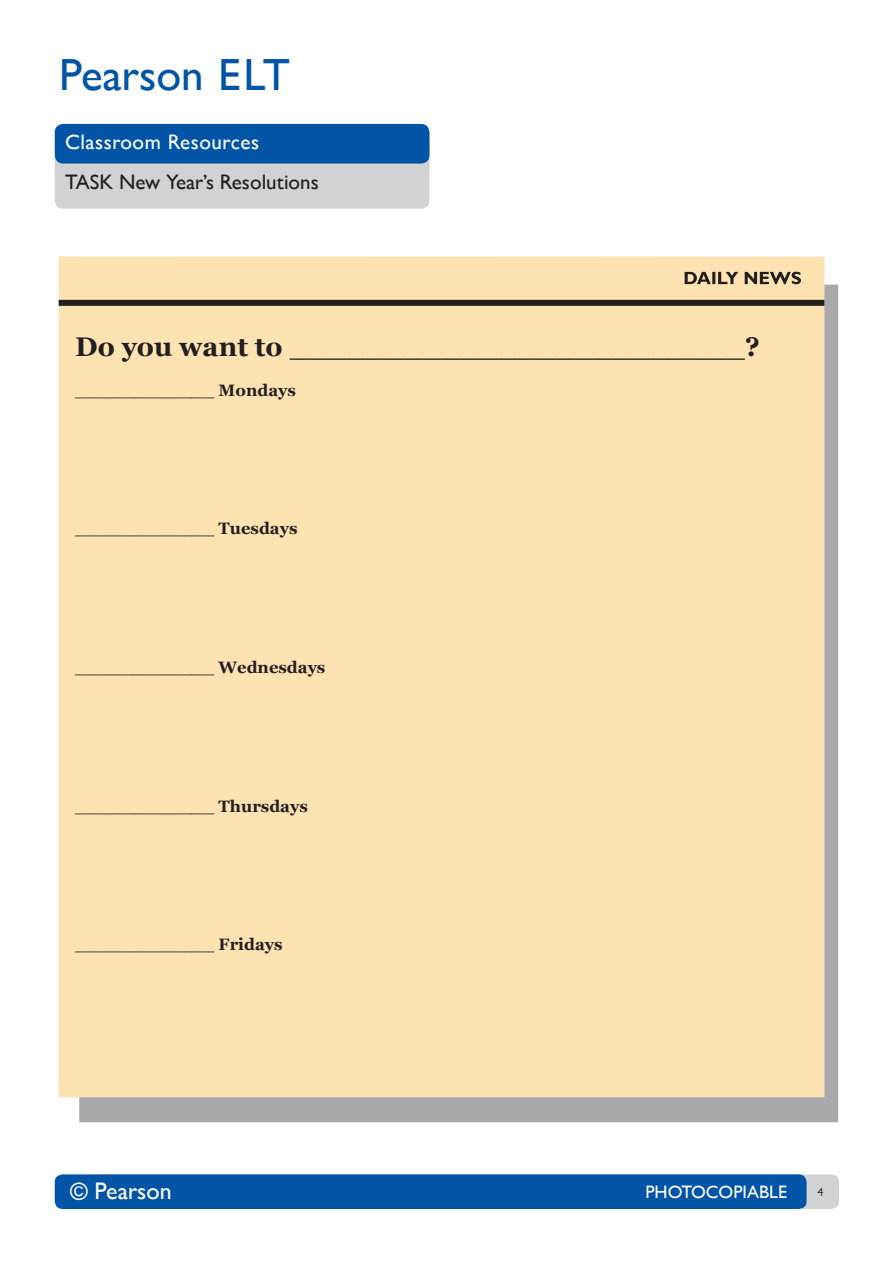
<style>
.page{position:relative;width:893px;height:1263px;background:#fff}
.page>*{position:absolute;margin:0;border:0;box-sizing:border-box;transform-origin:0 0}
.t1{font:700 45px "Gill Sans MT Pro";color:#0154a6}
.Article_Headline{font:700 27px "Georgia";color:#231f20}
.t2{font:700 24px "Gill Sans MT Pro";color:#fff}
.t3{font:700 21px "Gill Sans MT Pro";color:#231f20}
.t4{font:700 21px "Gill Sans MT Pro";letter-spacing:.025em;color:#fff}
.t5{font:700 18px "Gill Sans MT Pro";color:#fff}
.Article_sub-headings{font:700 16.5px "Georgia";color:#231f20}
.t6{font:12px "Gill Sans MT Pro";color:#231f20}
</style>
<div class="page">
<div style="left:87px;top:1174px;width:752px;height:35px;background:#d1d2d4;border-radius:8px"></div>
<div style="left:55px;top:1174px;width:751px;height:35px;background:#0154a6;border-radius:8px"></div>
<div style="left:55px;top:136px;width:374px;height:73px;background:#d1d2d4;border-radius:8px"></div>
<div style="left:55px;top:124px;width:374px;height:40px;background:#0154a6;border-radius:9px"></div>
<div style="left:79px;top:284px;width:759px;height:838px;background:#a8a9ad"></div>
<div style="left:59px;top:257px;width:765px;height:840px;background:#fee3b2"></div>
<div style="left:59px;top:300px;width:765px;height:6px;background:#231f20"></div>
<svg style="left:685px;top:272px;width:116px;height:12px"></svg>
<h1 class="t1" style="left:59px;top:48px;width:232px">Pearson ELT</h1>
<p class="t4" style="left:65px;top:129px;width:195px">Classroom Resources</p>
<p class="t3" style="left:65px;top:169px;width:255px">TASK New Year’s Resolutions</p>
<p class="Article_Headline" style="left:75px;top:329px;width:686px">Do you want to ________________________?</p>
<p class="Article_sub-headings" style="left:75px;top:379px;width:222px">____________ Mondays</p>
<p class="Article_sub-headings" style="left:75px;top:518px;width:224px">____________ Tuesdays</p>
<p class="Article_sub-headings" style="left:75px;top:657px;width:252px">____________ Wednesdays</p>
<p class="Article_sub-headings" style="left:75px;top:795px;width:234px">____________ Thursdays</p>
<p class="Article_sub-headings" style="left:75px;top:934px;width:209px">____________ Fridays</p>
<h3 class="t2" style="left:70px;top:1177px;width:103px">© Pearson</h3>
<p class="t5" style="left:645px;top:1182px;width:144px">PHOTOCOPIABLE</p>
<p class="t6" style="left:817px;top:1185px;width:7px">4</p>
</div>
